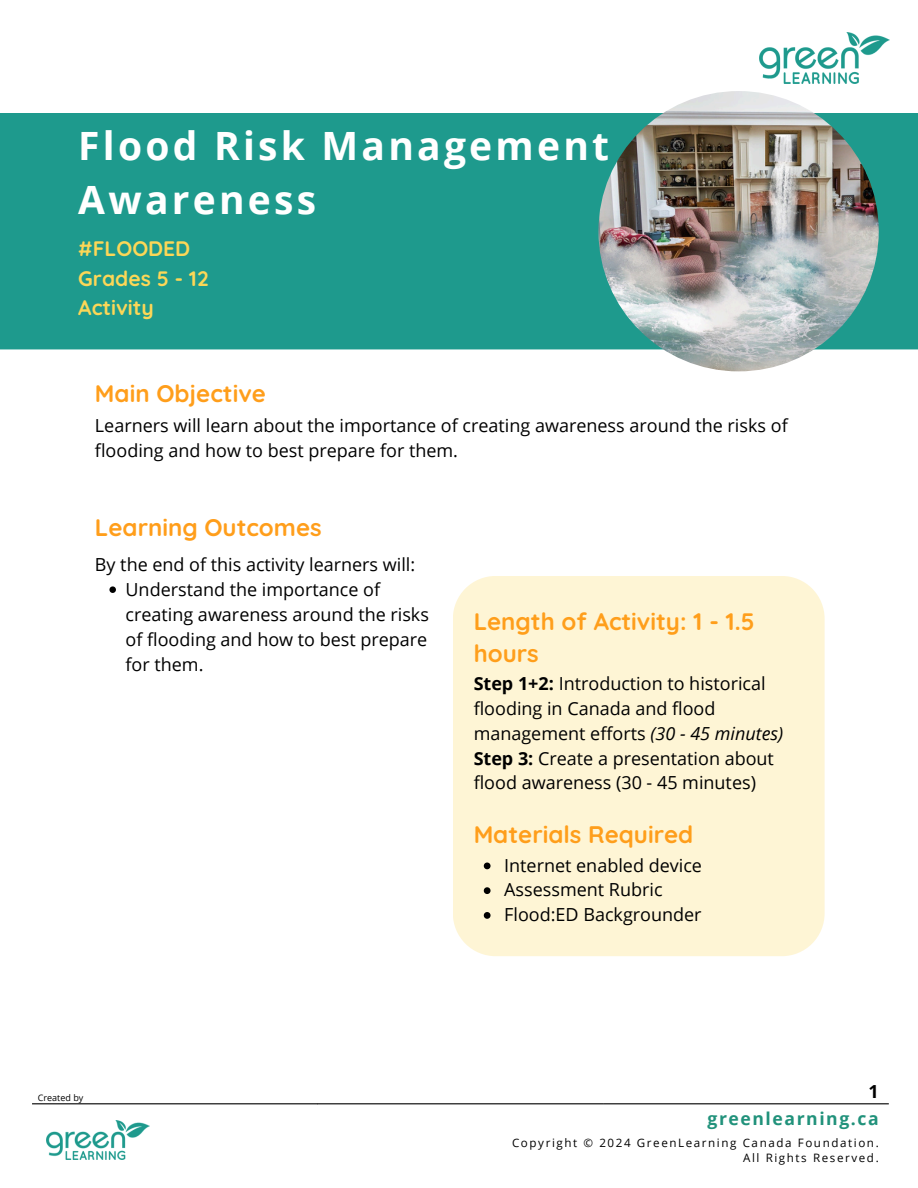
<style>
.page{position:relative;width:918px;height:1188px;background:#fff}
.page>*{position:absolute;margin:0;border:0;box-sizing:border-box;transform-origin:0 0}
.t1{font:700 39px/54px "Open Sans";letter-spacing:.085em;color:#fff}
.t2{font:700 24px/32.7px "Quicksand";color:#ff9e1b}
.t3{font:700 21px/29.2px "Quicksand";color:#fcd757}
.t4{font:18px/25px "Open Sans";color:#000}
.t5{font:700 18px "Open Sans";color:#000}
.t6{font:700 17.55px "Open Sans";letter-spacing:.09em;color:#21927b}
.t7{font:11.55px/15.5px "Open Sans";letter-spacing:.14em;color:#000;text-align:right}
.t8{font:9px "Open Sans";color:#000}
.s1{font-weight:700}
.s2{font-style:italic}
</style>
<div class="page">
<img style="left:760px;top:33px;width:129px;height:50px">
<div style="left:0;top:113px;width:918px;height:236px;background:#1e9a8d"></div>
<img style="left:598px;top:91px;width:281px;height:280px;border-radius:50%">
<hr style="left:32px;top:1103px;width:286px;height:1px;background:#000">
<hr style="left:317px;top:1103px;width:286px;height:1px;background:#000">
<hr style="left:603px;top:1103px;width:286px;height:1px;background:#000">
<img style="left:47px;top:1120px;width:102px;height:40px">
<svg style="left:109px;top:586px;width:7px;height:7px"></svg>
<div style="left:453px;top:576px;width:372px;height:380px;background:#fef5d5"></div>
<svg style="left:484px;top:863px;width:7px;height:6px"></svg>
<svg style="left:484px;top:887px;width:7px;height:7px"></svg>
<svg style="left:484px;top:912px;width:7px;height:7px"></svg>
<h3 class="t1" style="left:78px;top:118px;width:532px">Flood Risk Management<br>Awareness</h3>
<h2 class="t3" style="left:78px;top:234px;width:132px">#FLOODED<br>Grades 5 - 12<br>Activity</h2>
<h5 class="t2" style="left:95px;top:377px;width:173px">Main Objective</h5>
<h2 class="t4" style="left:95px;top:413px;width:694px">Learners will learn about the importance of creating awareness around the risks of flooding and how to best prepare for them.</h2>
<h5 class="t2" style="left:95px;top:511px;width:228px">Learning Outcomes</h5>
<p class="t4" style="left:95px;top:551px;width:322px">By the end of this activity learners will:</p>
<h5 class="t4" style="left:126px;top:576px;width:305px">Understand the importance of creating awareness around the risks of flooding and how to best prepare for them.</h5>
<p class="t2" style="left:474px;top:604px;width:283px">Length of Activity: 1 - 1.5 hours</p>
<p class="t4" style="left:474px;top:671px;width:311px"><span class="s1">Step 1+2:</span> Introduction to historical flooding in Canada and flood management efforts <span class="s2">(30 - 45 minutes)<br></span><span class="s1">Step 3:</span> Create a presentation about flood awareness (30 - 45 minutes)</p>
<p class="t2" style="left:474px;top:818px;width:221px">Materials Required</p>
<p class="t4" style="left:504px;top:852px;width:199px">Internet enabled device</p>
<h4 class="t4" style="left:504px;top:877px;width:160px">Assessment Rubric</h4>
<h6 class="t4" style="left:504px;top:902px;width:199px">Flood:ED Backgrounder</h6>
<h2 class="t8" style="left:38px;top:1092px;width:47px">Created by</h2>
<p class="t5" style="left:868px;top:1078px;width:12px">1</p>
<p class="t6" style="left:708px;top:1106px;width:173px">greenlearning.ca</p>
<p class="t7" style="left:512px;top:1135px;width:368px">Copyright © 2024 GreenLearning Canada Foundation.<br>All Rights Reserved.</p>
</div>
